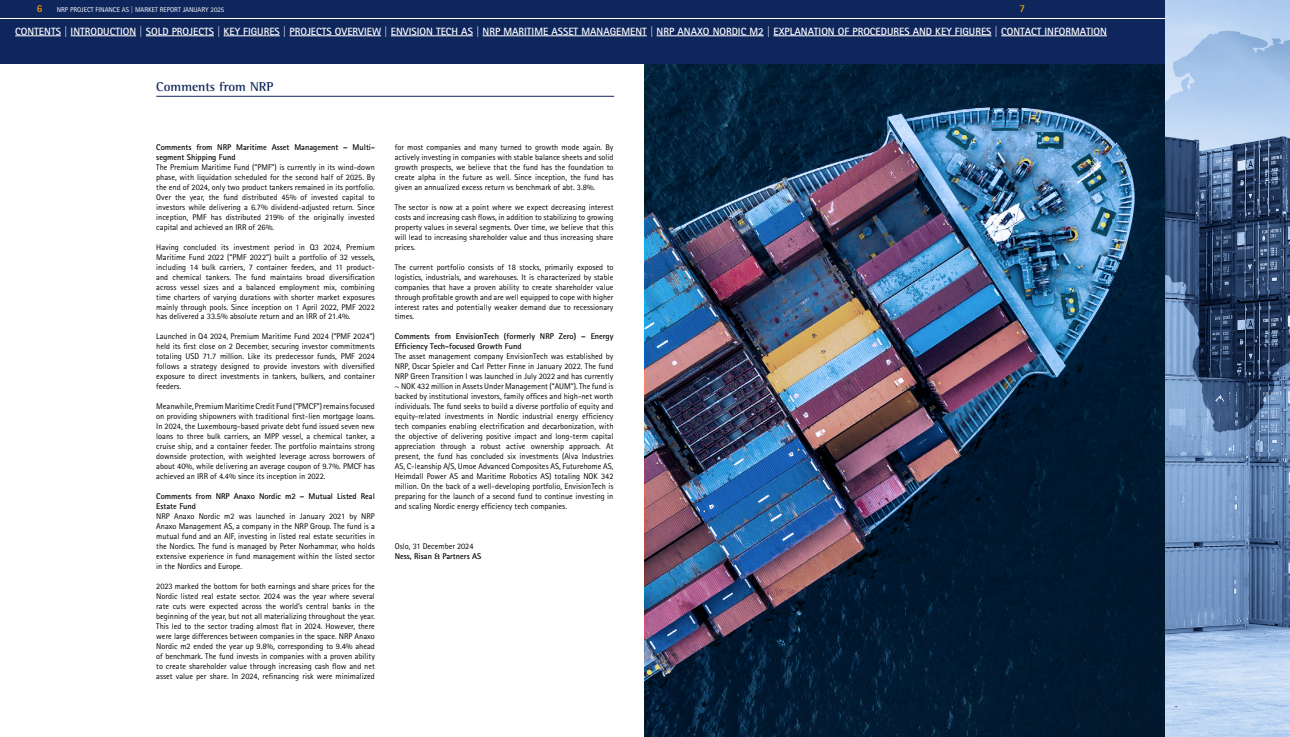
<style>
.page{position:relative;width:1290px;height:737px;background:#fff}
.page>*{position:absolute;margin:0;border:0;box-sizing:border-box;transform-origin:0 0}
.t1{font:700 13.12px "Rotis Semi Serif Std";color:#0f265c}
.t2{font:700 10.5px "Rotis Sans Serif Std";color:#fff}
.t3{font:700 10.5px "Rotis Sans Serif Std";color:#f7a400}
.t4{font:8.31px/10px "Rotis Sans Serif Std";color:#000;text-align:justify}
.t5{font:700 8.31px/10px "Rotis Sans Serif Std";color:#000}
.t6{font:7px "Rotis Sans Serif Std";color:#fff}
</style>
<div class="page">
<img style="left:645px;top:64px;width:521px;height:673px">
<hr style="left:156px;top:96px;width:458px;height:1px;background:#0f265c">
<div style="left:0;top:0;width:645px;height:64px;background:#0f265c"></div>
<div style="left:645px;top:0;width:521px;height:64px;background:#0f265c"></div>
<hr style="left:0;top:18px;width:645px;height:1px;background:#fff">
<hr style="left:645px;top:18px;width:521px;height:1px;background:#fff">
<svg style="left:1166px;top:0;width:124px;height:737px;background:#738eb4"></svg>
<hr style="left:15px;top:36px;width:46px;height:1px;background:#fff">
<hr style="left:71px;top:36px;width:65px;height:1px;background:#fff">
<hr style="left:146px;top:36px;width:68px;height:1px;background:#fff">
<hr style="left:224px;top:36px;width:56px;height:1px;background:#fff">
<hr style="left:290px;top:36px;width:91px;height:1px;background:#fff">
<hr style="left:391px;top:36px;width:82px;height:1px;background:#fff">
<hr style="left:483px;top:36px;width:164px;height:1px;background:#fff">
<hr style="left:657px;top:36px;width:107px;height:1px;background:#fff">
<hr style="left:773px;top:36px;width:218px;height:1px;background:#fff">
<hr style="left:1001px;top:36px;width:106px;height:1px;background:#fff">
<p class="t3" style="left:37px;top:2px;width:7px">6</p>
<p class="t6" style="left:57px;top:6px;width:169px">NRP PROJECT FINANCE AS | MARKET REPORT JANUARY 2025</p>
<p class="t3" style="left:1019px;top:2px;width:7px">7</p>
<p class="t2" style="left:15px;top:24px;width:1093px">CONTENTS | INTRODUCTION | SOLD PROJECTS | KEY FIGURES | PROJECTS OVERVIEW | ENVISION TECH AS | NRP MARITIME ASSET MANAGEMENT | NRP ANAXO NORDIC M2 | EXPLANATION OF PROCEDURES AND KEY FIGURES | CONTACT INFORMATION</p>
<h1 class="t1" style="left:156px;top:79px;width:119px">Comments from NRP</h1>
<p class="t5" style="left:156px;top:142px;width:220px">Comments from NRP Maritime Asset Management – Multi&shy;segment Shipping Fund</p>
<p class="t4" style="left:156px;top:162px;width:220px">The Premium Maritime Fund (“PMF”) is currently in its wind-down phase, with liquidation scheduled for the second half of 2025. By the end of 2024, only two product tankers remained in its portfolio.<br>Over the year, the fund distributed 45% of invested capital to investors while delivering a 6.7% dividend-adjusted return. Since inception, PMF has distributed 219% of the originally invested capital and achieved an IRR of 26%.</p>
<p class="t4" style="left:156px;top:242px;width:220px">Having concluded its investment period in Q3 2024, Premium Maritime Fund 2022 (“PMF 2022”) built a portfolio of 32 vessels, including 14 bulk carriers, 7 container feeders, and 11 product&shy;and chemical tankers. The fund maintains broad diversification across vessel sizes and a balanced employment mix, combining time charters of varying durations with shorter market exposures mainly through pools. Since inception on 1 April 2022, PMF 2022 has delivered a 33.5% absolute return and an IRR of 21.4%.</p>
<p class="t4" style="left:156px;top:331px;width:220px">Launched in Q4 2024, Premium Maritime Fund 2024 (“PMF 2024”) held its first close on 2 December, securing investor commitments totaling USD 71.7 million. Like its predecessor funds, PMF 2024 follows a strategy designed to provide investors with diversified exposure to direct investments in tankers, bulkers, and container feeders.</p>
<p class="t4" style="left:156px;top:401px;width:220px">Meanwhile, Premium Maritime Credit Fund (“PMCF”) remains focused on providing shipowners with traditional first-lien mortgage loans.<br>In 2024, the Luxembourg-based private debt fund issued seven new loans to three bulk carriers, an MPP vessel, a chemical tanker, a cruise ship, and a container feeder. The portfolio maintains strong downside protection, with weighted leverage across borrowers of about 40%, while delivering an average coupon of 9.7%. PMCF has achieved an IRR of 4.4% since its inception in 2022.</p>
<p class="t5" style="left:156px;top:491px;width:220px">Comments from NRP Anaxo Nordic m2 – Mutual Listed Real<br>Estate Fund</p>
<p class="t4" style="left:156px;top:511px;width:220px">NRP Anaxo Nordic m2 was launched in January 2021 by NRP Anaxo Management AS, a company in the NRP Group. The fund is a mutual fund and an AIF, investing in listed real estate securities in the Nordics. The fund is managed by Peter Norhammar, who holds extensive experience in fund management within the listed sector in the Nordics and Europe.</p>
<p class="t4" style="left:156px;top:581px;width:220px">2023 marked the bottom for both earnings and share prices for the Nordic listed real estate sector. 2024 was the year where several rate cuts were expected across the world’s central banks in the beginning of the year, but not all materializing throughout the year.<br>This led to the sector trading almost flat in 2024. However, there were large differences between companies in the space. NRP Anaxo Nordic m2 ended the year up 9.8%, corresponding to 9.4% ahead of benchmark. The fund invests in companies with a proven ability to create shareholder value through increasing cash flow and net asset value per share. In 2024, refinancing risk were minimalized</p>
<p class="t4" style="left:395px;top:142px;width:220px">for most companies and many turned to growth mode again. By actively investing in companies with stable balance sheets and solid growth prospects, we believe that the fund has the foundation to create alpha in the future as well. Since inception, the fund has given an annualized excess return vs benchmark of abt. 3.8%.</p>
<p class="t4" style="left:395px;top:202px;width:220px">The sector is now at a point where we expect decreasing interest costs and increasing cash flows, in addition to stabilizing to growing property values in several segments. Over time, we believe that this will lead to increasing shareholder value and thus increasing share prices.</p>
<p class="t4" style="left:395px;top:262px;width:220px">The current portfolio consists of 18 stocks, primarily exposed to logistics, industrials, and warehouses. It is characterized by stable companies that have a proven ability to create shareholder value through profitable growth and are well equipped to cope with higher interest rates and potentially weaker demand due to recessionary times.</p>
<p class="t5" style="left:395px;top:331px;width:220px">Comments from EnvisionTech (formerly NRP Zero) – Energy<br>Efficiency Tech-focused Growth Fund</p>
<p class="t4" style="left:395px;top:351px;width:220px">The asset management company EnvisionTech was established by NRP, Oscar Spieler and Carl Petter Finne in January 2022. The fund NRP Green Transition I was launched in July 2022 and has currently ~ NOK 432 million in Assets Under Management (“AUM”). The fund is backed by institutional investors, family offices and high-net worth individuals. The fund seeks to build a diverse portfolio of equity and equity-related investments in Nordic industrial energy efficiency tech companies enabling electrification and decarbonization, with the objective of delivering positive impact and long-term capital appreciation through a robust active ownership approach. At present, the fund has concluded six investments (Alva Industries AS, C-leanship A/S, Umoe Advanced Composites AS, Futurehome AS, Heimdall Power AS and Maritime Robotics AS) totaling NOK 342 million. On the back of a well-developing portfolio, EnvisionTech is preparing for the launch of a second fund to continue investing in and scaling Nordic energy efficiency tech companies.</p>
<p class="t4" style="left:395px;top:541px;width:80px">Oslo, 31 December 2024</p>
<p class="t5" style="left:395px;top:551px;width:88px">Ness, Risan &amp; Partners AS</p>
</div>
